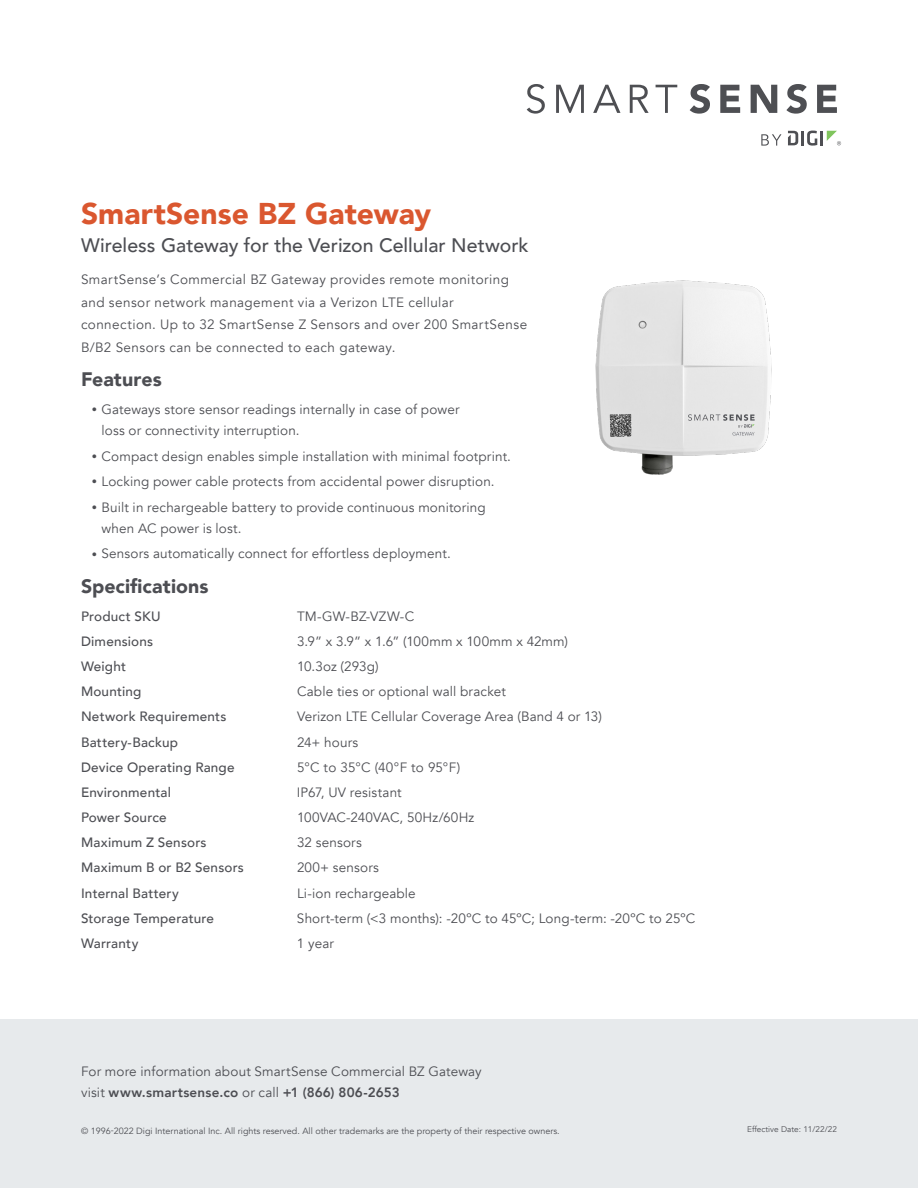
<style>
.page{position:relative;width:918px;height:1188px;background:#fff}
.page>*{position:absolute;margin:0;border:0;box-sizing:border-box;transform-origin:0 0}
.SS-Product{font:900 30px "Avenir";color:#da572f}
.SS-Head{font:500 19.5px "Avenir";color:#4d4e53}
.SS-Head-2{font:900 19.5px "Avenir";letter-spacing:.005em;color:#4d4e53}
.SS-Text{font:13.5px/22.5px "Avenir";letter-spacing:.015em;color:#4d4e53}
.SS-Specifications{font:13.5px "Avenir";letter-spacing:.01em;color:#4d4e53}
.SS-Specifications-2{font:500 13.5px "Avenir";letter-spacing:.015em;color:#4d4e53}
.t1{font:800 13.5px "Avenir";letter-spacing:.02em;color:#4d4e53}
.ft_pg_body_copy{font:9px "Avenir";color:#4d4e53}
.t2{font:8.25px "Avenir";color:#4d4e53}
.s1{font-size:10.5px}
.s2{font-weight:400}
</style>
<div class="page">
<div style="left:0;top:1019px;width:918px;height:169px;background:#e7eaec"></div>
<svg style="left:527px;top:84px;width:18px;height:30px"></svg>
<svg style="left:556px;top:85px;width:28px;height:28px"></svg>
<svg style="left:593px;top:85px;width:27px;height:28px"></svg>
<svg style="left:630px;top:85px;width:19px;height:28px"></svg>
<svg style="left:656px;top:85px;width:21px;height:28px"></svg>
<svg style="left:690px;top:84px;width:20px;height:30px"></svg>
<svg style="left:720px;top:85px;width:20px;height:28px"></svg>
<svg style="left:751px;top:85px;width:26px;height:28px"></svg>
<svg style="left:786px;top:84px;width:21px;height:30px"></svg>
<svg style="left:817px;top:85px;width:20px;height:28px"></svg>
<svg style="left:761px;top:134px;width:20px;height:12px"></svg>
<hr style="left:801px;top:131px;width:3px;height:14px;background:#4e4f53">
<svg style="left:807px;top:131px;width:10px;height:15px"></svg>
<hr style="left:820px;top:131px;width:3px;height:14px;background:#4e4f53">
<svg style="left:788px;top:131px;width:10px;height:14px"></svg>
<svg style="left:827px;top:131px;width:14px;height:14px"></svg>
<img style="left:595px;top:280px;width:177px;height:195px">
<p class="SS-Product" style="left:81px;top:187px;width:352px">SmartSense BZ Gateway</p>
<p class="SS-Head" style="left:81px;top:228px;width:449px">Wireless Gateway for the Verizon Cellular Network</p>
<p class="SS-Text" style="left:81px;top:268px;width:448px">SmartSense’s Commercial BZ Gateway provides remote monitoring and sensor network management via a Verizon LTE cellular connection. Up to 32 SmartSense Z Sensors and over 200 SmartSense B/B2 Sensors can be connected to each gateway.</p>
<p class="SS-Head-2" style="left:81px;top:363px;width:82px">Features</p>
<p class="SS-Text" style="left:102px;top:399px;width:359px;line-height:21px;text-indent:-10px"><span class="s1">•</span> Gateways store sensor readings internally in case of power loss or connectivity interruption.</p>
<p class="SS-Text" style="left:92px;top:445px;width:421px"><span class="s1">•</span> Compact design enables simple installation with minimal footprint.</p>
<p class="SS-Text" style="left:92px;top:471px;width:404px"><span class="s1">•</span> Locking power cable protects from accidental power disruption.</p>
<p class="SS-Text" style="left:102px;top:497px;width:386px;line-height:21px;text-indent:-10px"><span class="s1">•</span> Built in rechargeable battery to provide continuous monitoring when AC power is lost.</p>
<p class="SS-Text" style="left:92px;top:543px;width:361px"><span class="s1">•</span> Sensors automatically connect for effortless deployment.</p>
<p class="SS-Head-2" style="left:81px;top:570px;width:129px">Specifications</p>
<p class="SS-Specifications-2" style="left:81px;top:604px;width:81px">Product SKU</p>
<p class="SS-Specifications" style="left:297px;top:608px;width:119px">TM-GW-BZ-VZW-C</p>
<p class="SS-Specifications-2" style="left:81px;top:630px;width:74px">Dimensions</p>
<p class="SS-Specifications" style="left:297px;top:633px;width:273px">3.9” x 3.9” x 1.6” (100mm x 100mm x 42mm)</p>
<p class="SS-Specifications-2" style="left:81px;top:655px;width:47px">Weight</p>
<p class="SS-Specifications" style="left:297px;top:658px;width:83px">10.3oz (293g)</p>
<p class="SS-Specifications-2" style="left:81px;top:680px;width:62px">Mounting</p>
<p class="SS-Specifications" style="left:297px;top:684px;width:210px">Cable ties or optional wall bracket</p>
<p class="SS-Specifications-2" style="left:81px;top:705px;width:147px">Network Requirements</p>
<p class="SS-Specifications" style="left:297px;top:709px;width:306px">Verizon LTE Cellular Coverage Area (Band 4 or 13)</p>
<p class="SS-Specifications-2" style="left:81px;top:730px;width:99px">Battery-Backup</p>
<p class="SS-Specifications" style="left:297px;top:734px;width:63px">24+ hours</p>
<p class="SS-Specifications-2" style="left:81px;top:755px;width:155px">Device Operating Range</p>
<p class="SS-Specifications" style="left:297px;top:759px;width:165px">5°C to 35°C (40°F to 95°F)</p>
<p class="SS-Specifications-2" style="left:81px;top:781px;width:92px">Environmental</p>
<p class="SS-Specifications" style="left:297px;top:784px;width:106px">IP67, UV resistant</p>
<p class="SS-Specifications-2" style="left:81px;top:806px;width:87px">Power Source</p>
<p class="SS-Specifications" style="left:297px;top:809px;width:179px">100VAC-240VAC, 50Hz/60Hz</p>
<p class="SS-Specifications-2" style="left:81px;top:831px;width:127px">Maximum Z Sensors</p>
<p class="SS-Specifications" style="left:297px;top:835px;width:66px">32 sensors</p>
<p class="SS-Specifications-2" style="left:81px;top:856px;width:164px">Maximum B or B2 Sensors</p>
<p class="SS-Specifications" style="left:297px;top:860px;width:84px">200+ sensors</p>
<p class="SS-Specifications-2" style="left:81px;top:881px;width:99px">Internal Battery</p>
<p class="SS-Specifications" style="left:297px;top:885px;width:120px">Li-ion rechargeable</p>
<p class="SS-Specifications-2" style="left:81px;top:906px;width:135px">Storage Temperature</p>
<p class="SS-Specifications" style="left:297px;top:910px;width:400px">Short-term (&lt;3 months): -20ºC to 45ºC; Long-term: -20ºC to 25ºC</p>
<p class="SS-Specifications-2" style="left:81px;top:932px;width:59px">Warranty</p>
<p class="SS-Specifications" style="left:297px;top:935px;width:38px">1 year</p>
<p class="SS-Text" style="left:81px;top:1060px;width:402px">For more information about SmartSense Commercial BZ Gateway</p>
<p class="t1" style="left:81px;top:1082px;width:320px"><span class="s2">visit</span> www.smartsense.co <span class="s2">or call</span> +1 (866) 806-2653</p>
<p class="ft_pg_body_copy" style="left:81px;top:1126px;width:480px">© 1996-2022 Digi International Inc. All rights reserved. All other trademarks are the property of their respective owners.</p>
<p class="t2" style="left:747px;top:1125px;width:91px">Effective Date: 11/22/22</p>
</div>
